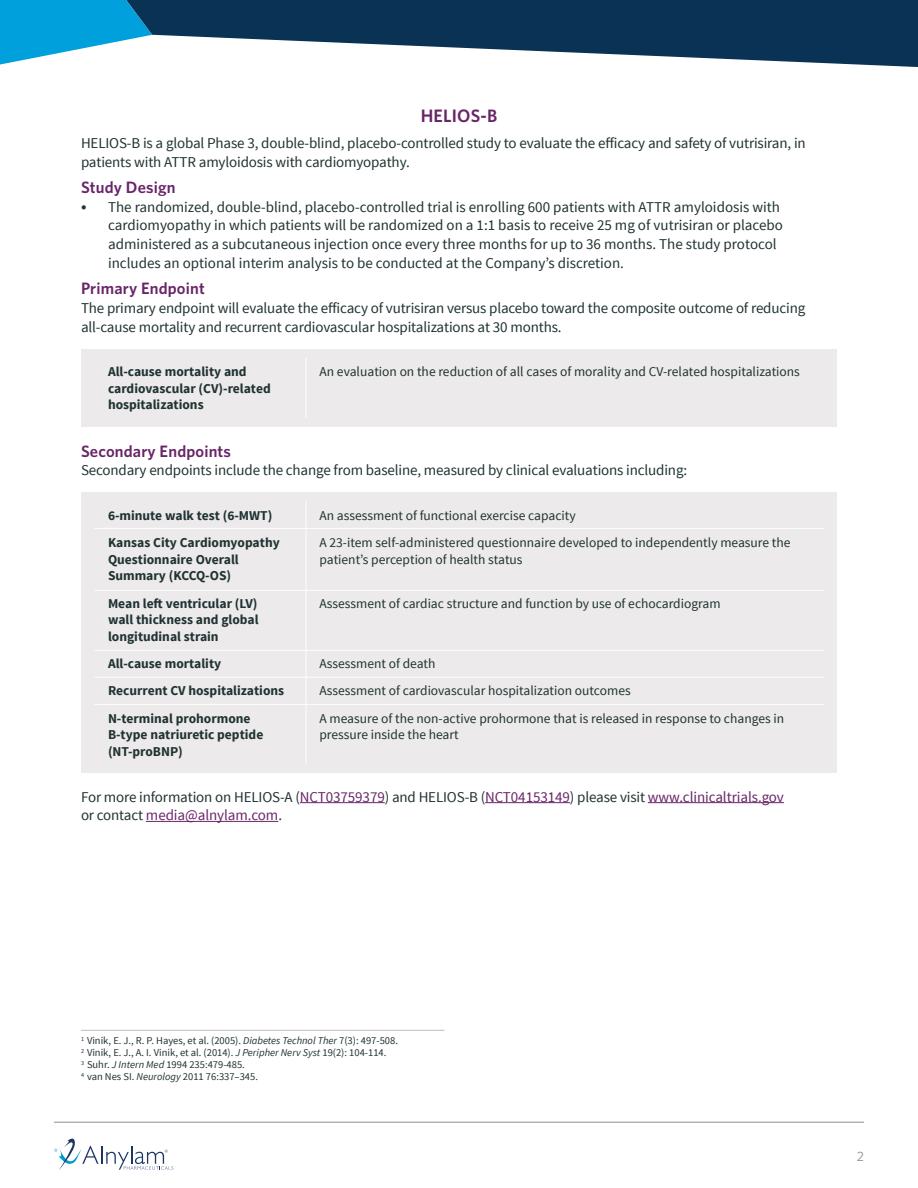
<style>
.page{position:relative;width:918px;height:1188px;background:#fff}
.page>*{position:absolute;margin:0;border:0;box-sizing:border-box;transform-origin:0 0}
.t1{font:600 18px "Whitney";letter-spacing:.01em;color:#692568}
.t2{font:600 16.5px "Whitney";letter-spacing:.01em;color:#692568}
.t3{font:15px/18.8px "Source Sans Pro";letter-spacing:-.01em;color:#203232}
.t4{font:13.5px/27.5px "Source Sans Pro";color:#203232}
.t5{font:700 13.5px/16.5px "Source Sans Pro";color:#203232}
.t6{font:13.5px "Whitney";color:#8b8d8e}
.t7{font:10.5px/12px "Source Sans Pro";color:#203232}
.s1{font-size:18px}
.s2{color:#692568}
.s3{font-style:italic}
</style>
<div class="page">
<hr style="left:54px;top:1122px;width:810px;height:1px;background:#8b8d8e">
<svg style="left:54px;top:1138px;width:119px;height:31px"></svg>
<svg style="left:0;top:0;width:116px;height:65px"></svg>
<svg style="left:116px;top:0;width:802px;height:67px;fill:#0a3254"></svg>
<hr style="left:81px;top:1030px;width:363px;height:1px;background:#bebdbd">
<hr style="left:300px;top:802px;width:85px;height:1px;background:#692568">
<hr style="left:485px;top:802px;width:85px;height:1px;background:#692568">
<hr style="left:648px;top:802px;width:136px;height:1px;background:#692568">
<hr style="left:146px;top:821px;width:132px;height:1px;background:#692568">
<div style="left:81px;top:492px;width:756px;height:281px;background:#eceaea"></div>
<hr style="left:94px;top:528px;width:731px;height:1px;background:#fff">
<hr style="left:94px;top:590px;width:731px;height:1px;background:#fff">
<hr style="left:94px;top:650px;width:731px;height:1px;background:#fff">
<hr style="left:94px;top:677px;width:731px;height:1px;background:#fff">
<hr style="left:94px;top:704px;width:731px;height:1px;background:#fff">
<hr style="left:306px;top:501px;width:1px;height:263px;background:#fff">
<div style="left:81px;top:349px;width:756px;height:78px;background:#eceaea"></div>
<hr style="left:306px;top:358px;width:1px;height:60px;background:#fff">
<p class="t1" style="left:421px;top:104px;width:78px">HELIOS-B</p>
<p class="t3" style="left:81px;top:134px;width:726px">HELIOS-B is a global Phase 3, double-blind, placebo-controlled study to evaluate the efficacy and safety of vutrisiran, in patients with ATTR amyloidosis with cardiomyopathy.</p>
<p class="t2" style="left:81px;top:176px;width:96px">Study Design</p>
<p class="t3" style="left:108px;top:198px;width:676px;text-indent:-27px"><span class="s1">•</span> The randomized, double-blind, placebo-controlled trial is enrolling 600 patients with ATTR amyloidosis with cardiomyopathy in which patients will be randomized on a 1:1 basis to receive 25 mg of vutrisiran or placebo administered as a subcutaneous injection once every three months for up to 36 months. The study protocol includes an optional interim analysis to be conducted at the Company’s discretion.</p>
<p class="t2" style="left:81px;top:277px;width:125px">Primary Endpoint</p>
<p class="t3" style="left:81px;top:299px;width:726px">The primary endpoint will evaluate the efficacy of vutrisiran versus placebo toward the composite outcome of reducing all-cause mortality and recurrent cardiovascular hospitalizations at 30 months.</p>
<p class="t5" style="left:108px;top:364px;width:164px">All-cause mortality and cardiovascular (CV)-related hospitalizations</p>
<p class="t4" style="left:319px;top:358px;width:482px">An evaluation on the reduction of all cases of morality and CV-related hospitalizations</p>
<p class="t2" style="left:81px;top:440px;width:152px">Secondary Endpoints</p>
<p class="t3" style="left:81px;top:461px;width:608px">Secondary endpoints include the change from baseline, measured by clinical evaluations including:</p>
<p class="t5" style="left:108px;top:502px;width:173px;line-height:27.5px">6-minute walk test (6-MWT)<br>Kansas City Cardiomyopathy</p>
<p class="t5" style="left:108px;top:551px;width:132px">Questionnaire Overall<br>Summary (KCCQ-OS)</p>
<p class="t5" style="left:108px;top:595px;width:152px;text-align:justify">Mean left ventricular (LV) wall thickness and global longitudinal strain</p>
<p class="t4" style="left:319px;top:502px;width:473px">An assessment of functional exercise capacity<br>A 23-item self-administered questionnaire developed to independently measure the</p>
<p class="t4" style="left:319px;top:546px;width:205px">patient’s perception of health status</p>
<p class="t4" style="left:319px;top:590px;width:403px">Assessment of cardiac structure and function by use of echocardiogram</p>
<p class="t5" style="left:108px;top:656px;width:115px">All-cause mortality</p>
<p class="t4" style="left:319px;top:650px;width:118px">Assessment of death</p>
<p class="t5" style="left:108px;top:683px;width:178px">Recurrent CV hospitalizations</p>
<p class="t4" style="left:319px;top:677px;width:313px">Assessment of cardiovascular hospitalization outcomes</p>
<p class="t5" style="left:108px;top:710px;width:157px">N-terminal prohormone<br>B-type natriuretic peptide (NT-proBNP)</p>
<p class="t4" style="left:319px;top:710px;width:466px;line-height:16.5px">A measure of the non-active prohormone that is released in response to changes in pressure inside the heart</p>
<p class="t3" style="left:81px;top:787px;width:704px">For more information on HELIOS-A (<span class="s2">NCT03759379</span>) and HELIOS-B (<span class="s2">NCT04153149</span>) please visit <span class="s2">www.clinicaltrials.gov </span>or contact <span class="s2">media@alnylam.com</span>.</p>
<p class="t7" style="left:81px;top:1035px;width:318px"><sup>1</sup> Vinik, E. J., R. P. Hayes, et al. (2005). <span class="s3">Diabetes Technol Ther</span> 7(3): 497-508.<br><sup>2</sup> Vinik, E. J., A. I. Vinik, et al. (2014). <span class="s3">J Peripher Nerv Syst</span> 19(2): 104-114.<br><sup>3</sup> Suhr. <span class="s3">J Intern Med</span> 1994 235:479-485.<br><sup>4</sup> van Nes SI. <span class="s3">Neurology</span> 2011 76:337–345.</p>
<p class="t6" style="left:857px;top:1147px;width:9px">2</p>
</div>
